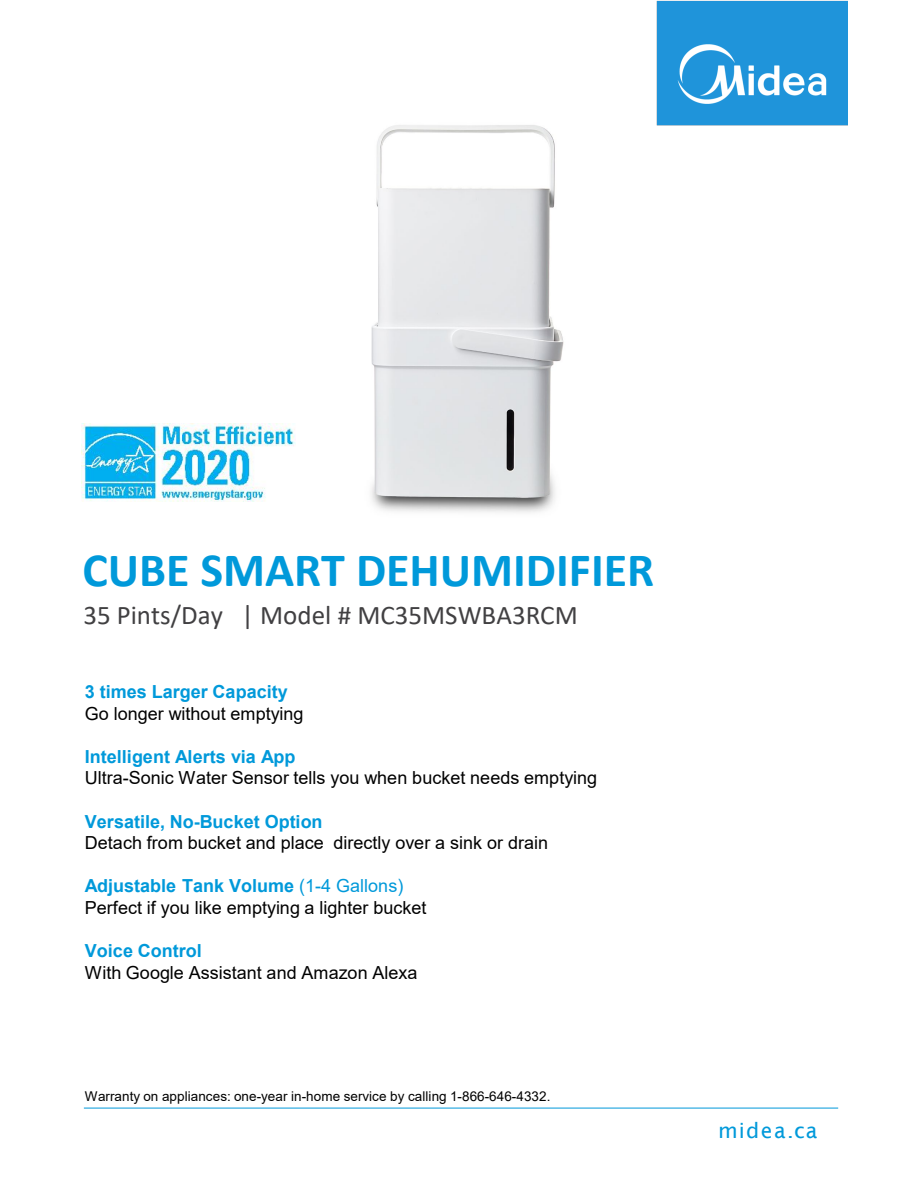
<style>
.page{position:relative;width:918px;height:1188px;background:#fff}
.page>*{position:absolute;margin:0;border:0;box-sizing:border-box;transform-origin:0 0}
.t1{font:700 48px "Calibri";color:#0099da}
.t2{font:27px "Calibri";color:#414042}
.t3{font:21px "Lucida Sans";letter-spacing:.06em;color:#0099da}
.t4{font:18px "Arial";letter-spacing:.005em;color:#000}
.t5{font:700 18px "Arial";color:#0099da}
.t6{font:13.5px "Arial";letter-spacing:.005em;color:#000}
.s1{font-weight:400}
</style>
<div class="page">
<img style="left:656px;top:0;width:192px;height:126px">
<hr style="left:84px;top:1108px;width:754px;height:1px;background:#0099da">
<img style="left:81px;top:424px;width:215px;height:78px">
<img style="left:371px;top:125px;width:193px;height:388px">
<p class="t1" style="left:82px;top:536px;width:573px">CUBE SMART DEHUMIDIFIER</p>
<p class="t2" style="left:83px;top:597px;width:496px">35 Pints/Day | Model # MC35MSWBA3RCM</p>
<p class="t5" style="left:85px;top:679px;width:204px">3 times Larger Capacity</p>
<p class="t4" style="left:85px;top:701px;width:220px">Go longer without emptying</p>
<p class="t5" style="left:85px;top:744px;width:212px">Intelligent Alerts via App</p>
<p class="t4" style="left:85px;top:766px;width:514px">Ultra-Sonic Water Sensor tells you when bucket needs emptying</p>
<p class="t5" style="left:85px;top:809px;width:239px">Versatile, No-Bucket Option</p>
<p class="t4" style="left:85px;top:831px;width:465px">Detach from bucket and place directly over a sink or drain</p>
<p class="t5" style="left:85px;top:873px;width:320px">Adjustable Tank Volume <span class="s1">(1-4 Gallons)</span></p>
<p class="t4" style="left:85px;top:895px;width:343px">Perfect if you like emptying a lighter bucket</p>
<p class="t5" style="left:85px;top:938px;width:118px">Voice Control</p>
<p class="t4" style="left:85px;top:960px;width:334px">With Google Assistant and Amazon Alexa</p>
<p class="t6" style="left:85px;top:1087px;width:467px">Warranty on appliances: one-year in-home service by calling 1-866-646-4332.</p>
<p class="t3" style="left:718px;top:1119px;width:101px">midea.ca</p>
</div>
